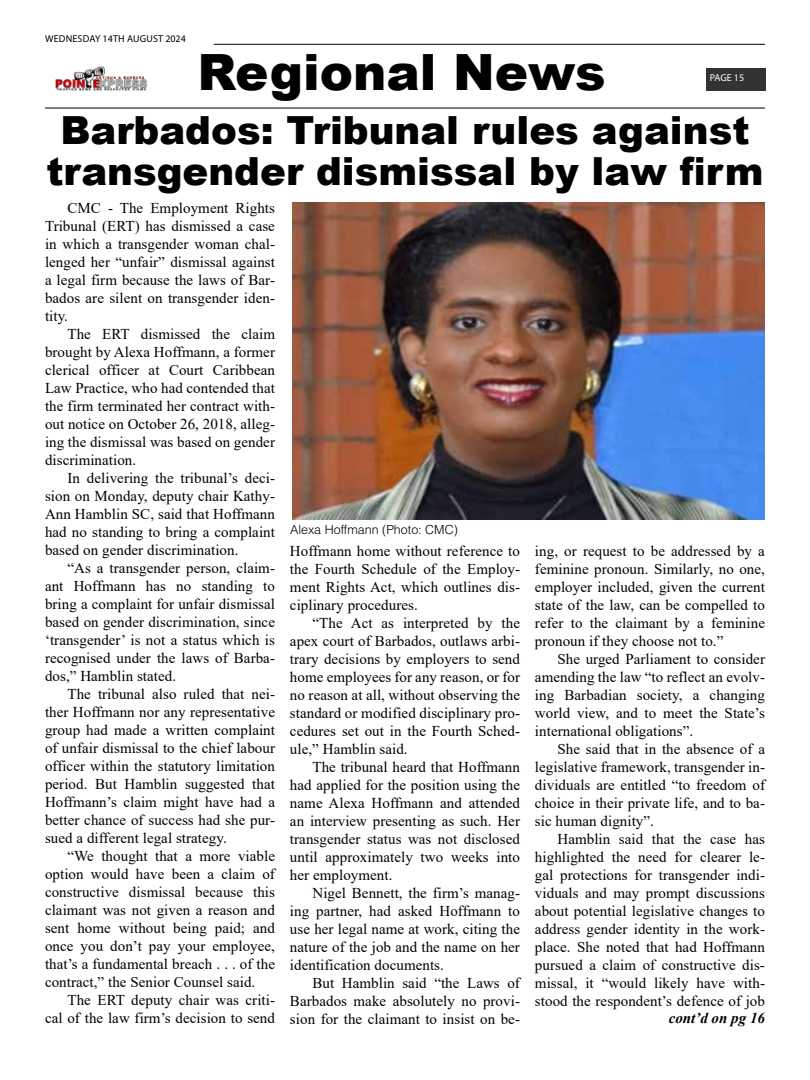
<style>
.page{position:relative;width:810px;height:1080px;background:#fff}
.page>*{position:absolute;margin:0;border:0;box-sizing:border-box;transform-origin:0 0}
.t1{font:900 50px "Arial";color:#000}
.t2{font:900 38.75px/41.2px "Arial";color:#000;text-align:center}
.t3{font:15px/18px "Times New Roman";letter-spacing:.005em;color:#000;text-align:justify}
.t4{font:italic 700 15px "Times New Roman";color:#000}
.t5{font:300 12.5px "Helvetica LT Std";color:#000}
.t6{font:10px "Myriad Pro";letter-spacing:.02em;color:#000}
.t7{font:10px "Myriad Pro";letter-spacing:-.005em;color:#fff}
</style>
<div class="page">
<hr style="left:45px;top:107px;width:720px;height:2px;background:#333">
<hr style="left:214px;top:44px;width:551px;height:1px;background:#333">
<div style="left:706px;top:68px;width:60px;height:23px;background:#333"></div>
<img style="left:55px;top:66px;width:93px;height:25px">
<img style="left:292px;top:202px;width:473px;height:318px">
<p class="t6" style="left:45px;top:33px;width:142px">WEDNESDAY 14TH AUGUST 2024</p>
<h1 class="t1" style="left:198px;top:36px;width:410px">Regional News</h1>
<p class="t7" style="left:710px;top:72px;width:36px">PAGE 15</p>
<h2 class="t2" style="left:46px;top:108px;width:719px">Barbados: Tribunal rules against transgender dismissal by law firm</h2>
<p class="t3" style="left:45px;top:198px;width:232px;text-indent:22px">CMC - The Employment Rights Tribunal (ERT) has dismissed a case in which a transgender woman chal&shy;lenged her “unfair” dismissal against a legal firm because the laws of Bar&shy;bados are silent on transgender iden&shy;tity.</p>
<p class="t3" style="left:45px;top:324px;width:232px;text-indent:22px">The ERT dismissed the claim brought by Alexa Hoffmann, a former clerical officer at Court Caribbean Law Practice, who had contended that the firm terminated her contract with&shy;out notice on October 26, 2018, alleg&shy;ing the dismissal was based on gender discrimination.</p>
<p class="t3" style="left:45px;top:468px;width:232px;text-indent:22px">In delivering the tribunal’s deci&shy;sion on Monday, deputy chair Kathy-Ann Hamblin SC, said that Hoffmann had no standing to bring a complaint based on gender discrimination.</p>
<p class="t3" style="left:45px;top:558px;width:232px;text-indent:22px">“As a transgender person, claim&shy;ant Hoffmann has no standing to bring a complaint for unfair dismissal based on gender discrimination, since ‘transgender’ is not a status which is recognised under the laws of Barba&shy;dos,” Hamblin stated.</p>
<p class="t3" style="left:45px;top:684px;width:232px;text-indent:22px">The tribunal also ruled that nei&shy;ther Hoffmann nor any representative group had made a written complaint of unfair dismissal to the chief labour officer within the statutory limitation period. But Hamblin suggested that Hoffmann’s claim might have had a better chance of success had she pur&shy;sued a different legal strategy.</p>
<p class="t3" style="left:45px;top:846px;width:232px;text-indent:22px">“We thought that a more viable option would have been a claim of constructive dismissal because this claimant was not given a reason and sent home without being paid; and once you don’t pay your employee, that’s a fundamental breach . . . of the contract,” the Senior Counsel said.</p>
<p class="t3" style="left:45px;top:990px;width:232px;text-align:right">The ERT deputy chair was criti-<br>cal of the law firm’s decision to send</p>
<p class="t5" style="left:290px;top:522px;width:169px">Alexa Hoffmann (Photo: CMC)</p>
<p class="t3" style="left:290px;top:541px;width:232px">Hoffmann home without reference to the Fourth Schedule of the Employ&shy;ment Rights Act, which outlines dis&shy;ciplinary procedures.</p>
<p class="t3" style="left:290px;top:613px;width:232px;text-indent:22px">“The Act as interpreted by the apex court of Barbados, outlaws arbi&shy;trary decisions by employers to send home employees for any reason, or for no reason at all, without observing the standard or modified disciplinary pro&shy;cedures set out in the Fourth Sched&shy;ule,” Hamblin said.</p>
<p class="t3" style="left:290px;top:757px;width:232px;text-indent:22px">The tribunal heard that Hoffmann had applied for the position using the name Alexa Hoffmann and attended an interview presenting as such. Her transgender status was not disclosed until approximately two weeks into her employment.</p>
<p class="t3" style="left:290px;top:883px;width:232px;text-indent:22px">Nigel Bennett, the firm’s manag&shy;ing partner, had asked Hoffmann to use her legal name at work, citing the nature of the job and the name on her identification documents.</p>
<p class="t3" style="left:290px;top:973px;width:232px;text-indent:22px">But Hamblin said “the Laws of Barbados make absolutely no provi&shy;sion for the claimant to insist on be-</p>
<p class="t3" style="left:535px;top:541px;width:232px">ing, or request to be addressed by a feminine pronoun. Similarly, no one, employer included, given the current state of the law, can be compelled to refer to the claimant by a feminine pronoun if they choose not to.”</p>
<p class="t3" style="left:535px;top:649px;width:232px;text-indent:22px">She urged Parliament to consider amending the law “to reflect an evolv&shy;ing Barbadian society, a changing world view, and to meet the State’s international obligations”.</p>
<p class="t3" style="left:535px;top:739px;width:232px;text-indent:22px">She said that in the absence of a legislative framework, transgender in&shy;dividuals are entitled “to freedom of choice in their private life, and to ba&shy;sic human dignity”.</p>
<p class="t3" style="left:535px;top:829px;width:232px;text-indent:22px">Hamblin said that the case has highlighted the need for clearer le&shy;gal protections for transgender indi&shy;viduals and may prompt discussions about potential legislative changes to address gender identity in the work&shy;place. She noted that had Hoffmann pursued a claim of constructive dis&shy;missal, it “would likely have with&shy;stood the respondent’s defence of job</p>
<p class="t4" style="left:669px;top:1007px;width:98px">cont’d on pg 16</p>
</div>
